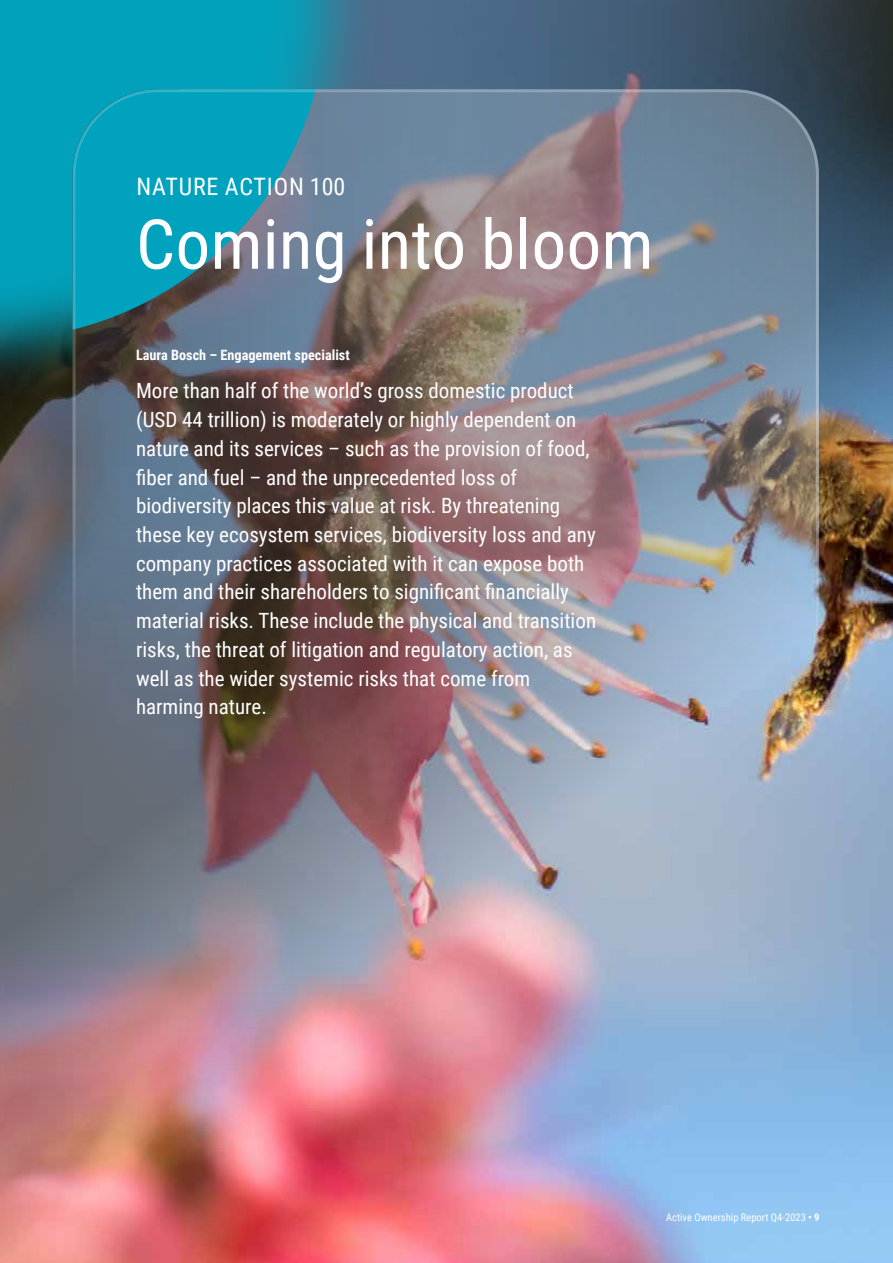
<style>
.page{position:relative;width:893px;height:1263px;background:#fff}
.page>*{position:absolute;margin:0;border:0;box-sizing:border-box;transform-origin:0 0}
.t1{font:69px "Roboto Condensed";letter-spacing:.005em;color:#fff}
.t2{font:24px "Roboto Condensed";letter-spacing:.035em;color:#fff}
.t3{font:21px/28.7px "Roboto Condensed";color:#fff}
.t4{font:700 14.25px "Roboto Condensed";color:#fff}
.t5{font:10.5px "Roboto Condensed";letter-spacing:.005em;color:#fff}
.s1{font-weight:700}
</style>
<div class="page">
<img style="left:0;top:0;width:893px;height:1263px">
<img style="left:0;top:0;width:381px;height:394px">
<img style="left:73px;top:89px;width:746px;height:1091px">
<p class="t2" style="left:136px;top:170px;width:210px">NATURE ACTION 100</p>
<h1 class="t1" style="left:136px;top:196px;width:519px">Coming into bloom</h1>
<p class="t4" style="left:136px;top:345px;width:215px">Laura Bosch – Engagement specialist</p>
<p class="t3" style="left:136px;top:376px;width:462px">More than half of the world’s gross domestic product (USD 44 trillion) is moderately or highly dependent on nature and its services – such as the provision of food, fiber and fuel – and the unprecedented loss of biodiversity places this value at risk. By threatening these key ecosystem services, biodiversity loss and any company practices associated with it can expose both them and their shareholders to significant financially material risks. These include the physical and transition risks, the threat of litigation and regulatory action, as well as the wider systemic risks that come from harming nature.</p>
<p class="t5" style="left:666px;top:1210px;width:155px">Active Ownership Report Q4-2023 <span class="s1">• 9</span></p>
</div>
